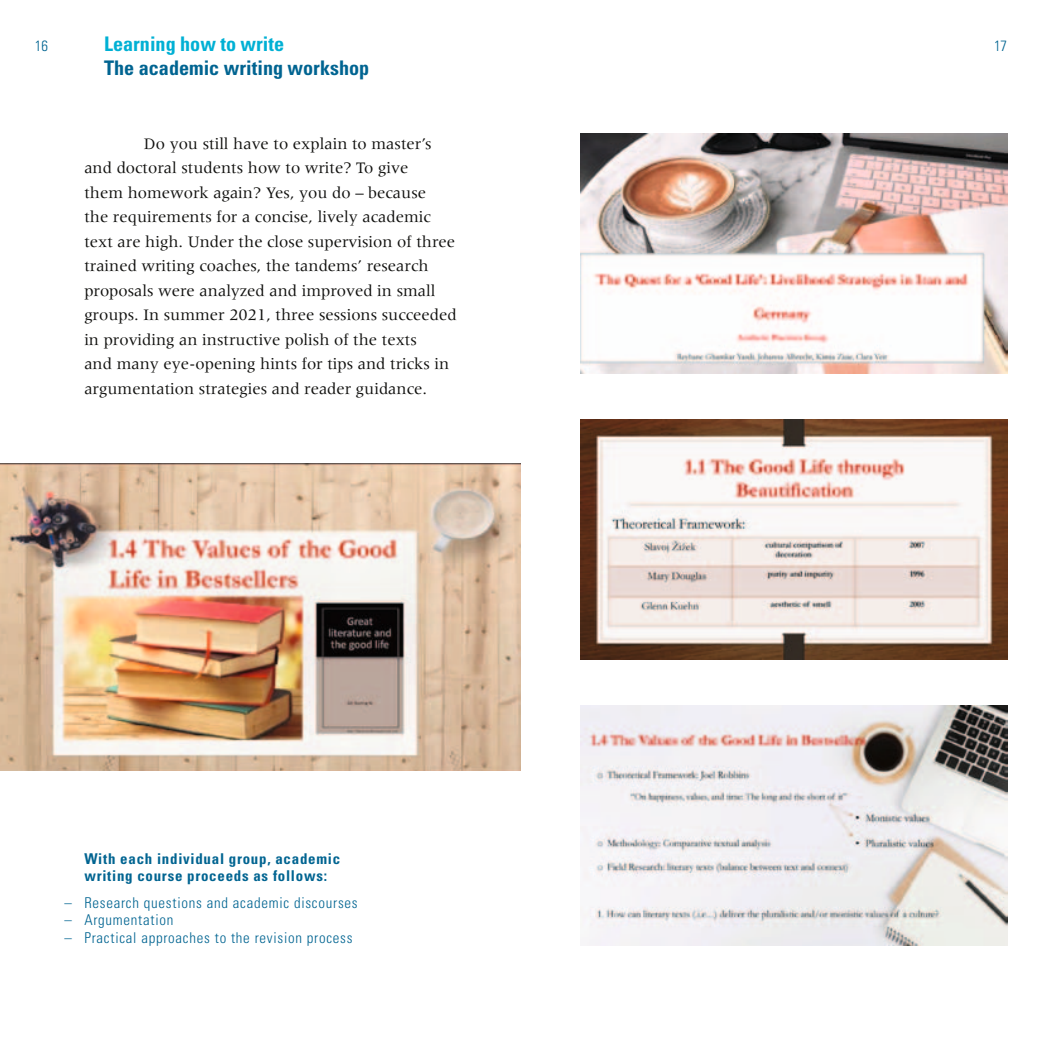
<style>
.page{position:relative;width:1042px;height:1042px;background:#fff}
.page>*{position:absolute;margin:0;border:0;box-sizing:border-box;transform-origin:0 0}
.t1{font:700 condensed 20.12px "Univers";color:#006491}
.t2{font:700 condensed 20.12px "Univers";color:#00b0d4}
.t3{font:16.62px/24.5px "Meridien";color:#11110f}
.t4{font:300 condensed 14.88px "Univers";letter-spacing:.05em;color:#006491}
.t5{font:700 condensed 14.88px/17.5px "Univers";letter-spacing:.05em;color:#006491}
</style>
<div class="page">
<img style="left:580px;top:134px;width:427px;height:240px">
<img style="left:580px;top:420px;width:427px;height:239px">
<img style="left:0;top:464px;width:521px;height:306px">
<img style="left:580px;top:705px;width:427px;height:240px">
<p class="t4" style="left:35px;top:36px;width:15px">16</p>
<p class="t2" style="left:104px;top:31px;width:181px">Learning how to write</p>
<p class="t4" style="left:994px;top:36px;width:15px">17</p>
<p class="t1" style="left:104px;top:55px;width:266px">The academic writing workshop</p>
<p class="t3" style="left:84px;top:131px;width:374px;text-indent:60px">Do you still have to explain to master’s and doctoral students how to write? To give<br>them homework again? Yes, you do – because<br>the requirements for a concise, lively academic text are high. Under the close supervision of three trained writing coaches, the tandems’ research proposals were analyzed and improved in small groups. In summer 2021, three sessions succeeded in providing an instructive polish of the texts<br>and many eye-opening hints for tips and tricks in argumentation strategies and reader guidance.</p>
<p class="t5" style="left:84px;top:850px;width:257px">With each individual group, academic writing course proceeds as follows:</p>
<p class="t4" style="left:64px;top:893px;width:295px">– Research questions and academic discourses</p>
<p class="t4" style="left:64px;top:911px;width:110px">– Argumentation</p>
<p class="t4" style="left:64px;top:928px;width:290px">– Practical approaches to the revision process</p>
</div>
